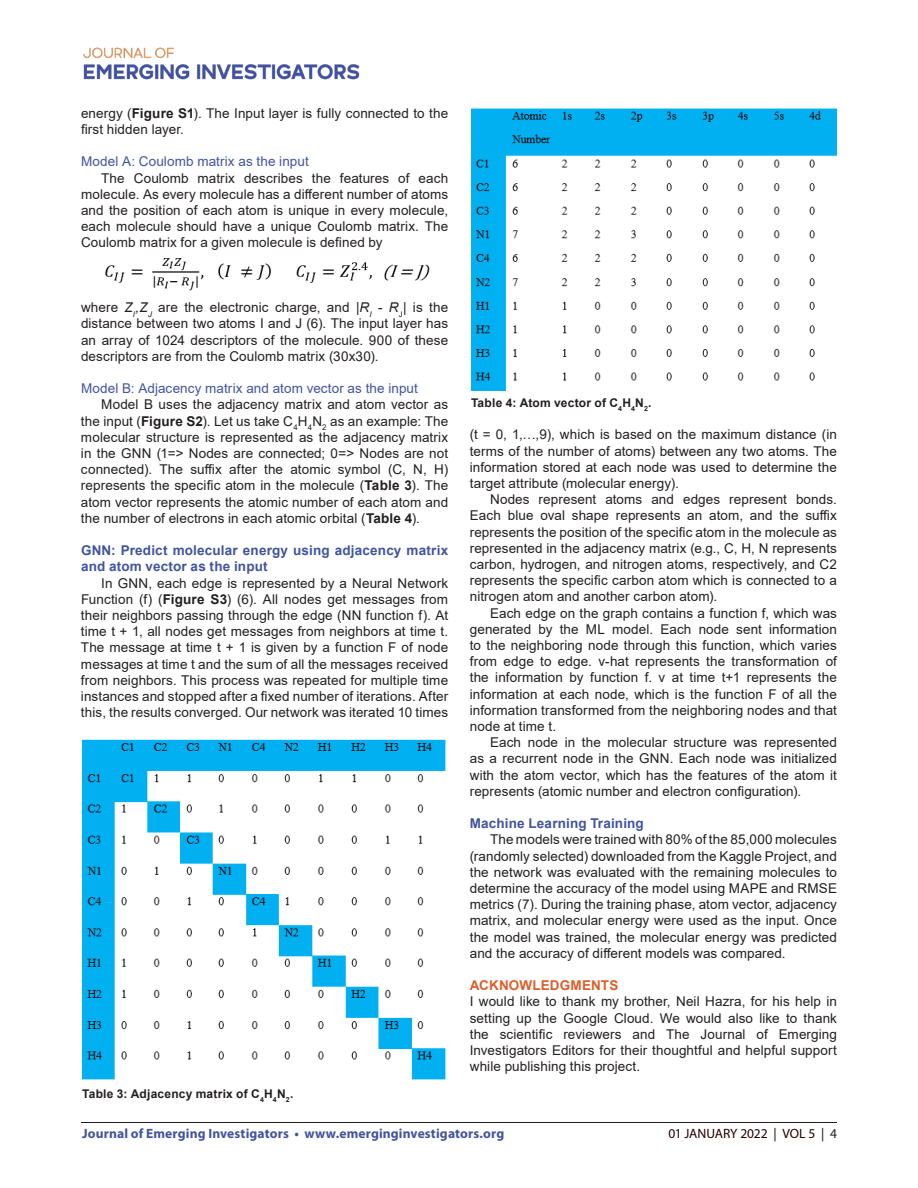
<style>
.page{position:relative;width:918px;height:1188px;background:#fff}
.page>*{position:absolute;margin:0;border:0;box-sizing:border-box;transform-origin:0 0}
.t1{font:13.5px/16.2px "Arial";letter-spacing:.01em;color:#231f20;text-align:justify}
.t2{font:700 13.5px/16.2px "Arial";letter-spacing:.015em;color:#42549e}
.t3{font:13.5px "Arial";letter-spacing:.005em;color:#42549e}
.t4{font:700 13.5px "Myriad Pro";letter-spacing:.01em;color:#42549e}
.t5{font:13.5px "Myriad Pro";letter-spacing:-.01em;color:#230000}
.t6{font:700 13.5px "Arial";letter-spacing:.01em;color:#dc5f2b}
.t7{font:700 12px "Arial";letter-spacing:.015em;color:#231f20}
.s1{font-weight:700}
.s2{font-style:italic}
.s3{color:#231f20}
</style>
<div class="page">
<hr style="left:81px;top:1122px;width:756px;height:1px;background:#231f20">
<img style="left:83px;top:47px;width:277px;height:33px">
<img style="left:105px;top:258px;width:325px;height:33px">
<img style="left:83px;top:740px;width:363px;height:340px">
<img style="left:471px;top:108px;width:366px;height:283px">
<p class="t1" style="left:81px;top:105px;width:369px">energy (<span class="s1">Figure S1</span>). The Input layer is fully connected to the fi rst hidden layer.</p>
<p class="t3" style="left:81px;top:152px;width:229px">Model A: Coulomb matrix as the input</p>
<p class="t1" style="left:81px;top:170px;width:369px;text-indent:20px">The Coulomb matrix describes the features of each molecule. As every molecule has a different number of atoms and the position of each atom is unique in every molecule, each molecule should have a unique Coulomb matrix. The Coulomb matrix for a given molecule is defi ned by</p>
<p class="t1" style="left:81px;top:299px;width:369px">where <span class="s2">Z</span><sub>I</sub><span class="s2">,Z</span><sub>J</sub> are the electronic charge, and |<span class="s2">R</span><sub>I</sub> - <span class="s2">R</span><sub>J</sub>| is the distance between two atoms I and J (6). The input layer has an array of 1024 descriptors of the molecule. 900 of these descriptors are from the Coulomb matrix (30x30).</p>
<p class="t3" style="left:81px;top:379px;width:338px">Model B: Adjacency matrix and atom vector as the input</p>
<p class="t1" style="left:81px;top:397px;width:369px;text-indent:20px">Model B uses the adjacency matrix and atom vector as the input (<span class="s1">Figure S2</span>). Let us take C<sub>4</sub>H<sub>4</sub>N<sub>2</sub> as an example: The molecular structure is represented as the adjacency matrix in the GNN (1=&gt; Nodes are connected; 0=&gt; Nodes are not connected). The suffix after the atomic symbol (C, N, H) represents the specific atom in the molecule (<span class="s1">Table 3</span>). The atom vector represents the atomic number of each atom and the number of electrons in each atomic orbital (<span class="s1">Table 4</span>).</p>
<p class="t2" style="left:81px;top:543px;width:369px">GNN: Predict molecular energy using adjacency matrix and atom vector as the input</p>
<p class="t1" style="left:81px;top:575px;width:369px;text-indent:20px">In GNN, each edge is represented by a Neural Network Function (f) (<span class="s1">Figure S3</span>) (6). All nodes get messages from their neighbors passing through the edge (NN function f). At time t + 1, all nodes get messages from neighbors at time t.<br>The message at time t + 1 is given by a function F of node messages at time t and the sum of all the messages received from neighbors. This process was repeated for multiple time instances and stopped after a fixed number of iterations. After this, the results converged. Our network was iterated 10 times</p>
<p class="t7" style="left:82px;top:1086px;width:213px">Table 3: Adjacency matrix of C<sub>4</sub>H<sub>4</sub>N<sub>2</sub>.</p>
<p class="t7" style="left:471px;top:395px;width:182px">Table 4: Atom vector of C<sub>4</sub>H<sub>4</sub>N<sub>2</sub>.</p>
<p class="t1" style="left:470px;top:426px;width:369px">(t = 0, 1,…,9), which is based on the maximum distance (in terms of the number of atoms) between any two atoms. The information stored at each node was used to determine the target attribute (molecular energy).</p>
<p class="t1" style="left:470px;top:491px;width:369px;text-indent:20px">Nodes represent atoms and edges represent bonds.<br>Each blue oval shape represents an atom, and the suffix represents the position of the specific atom in the molecule as represented in the adjacency matrix (e.g., C, H, N represents carbon, hydrogen, and nitrogen atoms, respectively, and C2 represents the specifi c carbon atom which is connected to a nitrogen atom and another carbon atom).</p>
<p class="t1" style="left:470px;top:605px;width:369px;text-indent:20px">Each edge on the graph contains a function f, which was generated by the ML model. Each node sent information to the neighboring node through this function, which varies from edge to edge. v-hat represents the transformation of the information by function f. v at time t+1 represents the information at each node, which is the function F of all the information transformed from the neighboring nodes and that node at time t.</p>
<p class="t1" style="left:470px;top:734px;width:369px;text-indent:20px">Each node in the molecular structure was represented as a recurrent node in the GNN. Each node was initialized with the atom vector, which has the features of the atom it represents (atomic number and electron configuration).</p>
<p class="t2" style="left:470px;top:815px;width:176px">Machine Learning Training</p>
<p class="t1" style="left:470px;top:831px;width:369px;text-indent:20px">The models were trained with 80% of the 85,000 molecules (randomly selected) downloaded from the Kaggle Project, and the network was evaluated with the remaining molecules to determine the accuracy of the model using MAPE and RMSE metrics (7). During the training phase, atom vector, adjacency matrix, and molecular energy were used as the input. Once the model was trained, the molecular energy was predicted and the accuracy of different models was compared.</p>
<p class="t6" style="left:470px;top:976px;width:150px">ACKNOWLEDGMENTS</p>
<p class="t1" style="left:470px;top:993px;width:369px">I would like to thank my brother, Neil Hazra, for his help in setting up the Google Cloud. We would also like to thank the scientific reviewers and The Journal of Emerging Investigators Editors for their thoughtful and helpful support while publishing this project.</p>
<p class="t4" style="left:82px;top:1125px;width:424px">Journal of Emerging Investigators • www.emerginginvestigators.org</p>
<p class="t5" style="left:668px;top:1125px;width:170px">01 JANUARY 2022 | VOL 5 | <span class="s3">4</span></p>
</div>
